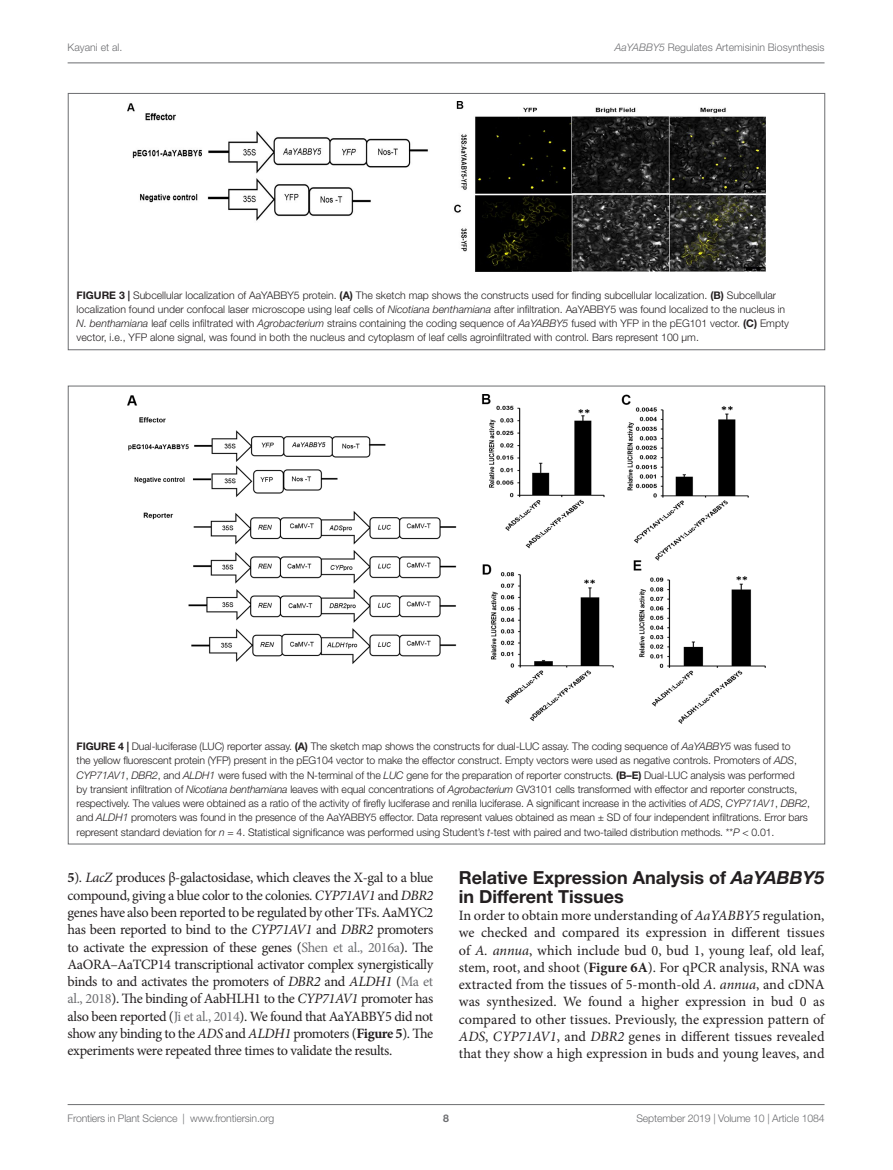
<style>
.page{position:relative;width:893px;height:1170px;background:#fff}
.page>*{position:absolute;margin:0;border:0;box-sizing:border-box;transform-origin:0 0}
._2{font:700 18px/18.8px "Helvetica Neue LT Std";color:#231f20}
.T{font:14.25px/17.2px "Minion Pro";letter-spacing:-.025em;color:#231f20;text-align:justify}
.T1{font:14.25px/17.2px "Minion Pro";letter-spacing:.005em;color:#231f20;text-align:justify}
.FC{font:300 10.5px/14.2px "Helvetica Neue LT Std";letter-spacing:-.01em;color:#231f20}
.t1{font:300 10.5px "Helvetica Neue LT Std";letter-spacing:-.015em;color:#6c6d70}
.t2{font:700 10.5px "Helvetica Neue LT Std";color:#6c6d70}
.s1{font-style:italic}
.s2{font-weight:700}
.s3{color:#6c6d70}
</style>
<div class="page">
<hr style="left:68px;top:63px;width:756px;height:1px;background:#6c6d70">
<hr style="left:68px;top:1104px;width:756px;height:1px;background:#6c6d70">
<img style="left:127px;top:102px;width:638px;height:169px">
<div style="left:68px;top:93px;width:757px;height:257px;border:1px solid #6c6d70"></div>
<img style="left:127px;top:394px;width:638px;height:329px">
<p class="t1" style="left:68px;top:41px;width:56px">Kayani et al.</p>
<p class="t1" style="left:615px;top:41px;width:211px"><span class="s1">AaYABBY5</span> Regulates Artemisinin Biosynthesis</p>
<p class="FC" style="left:77px;top:287px;width:714px"><span class="s2">FIGURE 3 |</span> Subcellular localization of AaYABBY5 protein. <span class="s2">(A)</span> The sketch map shows the constructs used for finding subcellular localization. <span class="s2">(B)</span> Subcellular localization found under confocal laser microscope using leaf cells of <span class="s1">Nicotiana benthamiana</span> after infiltration. AaYABBY5 was found localized to the nucleus in <span class="s1">N. benthamiana</span> leaf cells infiltrated with <span class="s1">Agrobacterium</span> strains containing the coding sequence of <span class="s1">AaYABBY5</span> fused with YFP in the pEG101 vector. <span class="s2">(C)</span> Empty vector, i.e., YFP alone signal, was found in both the nucleus and cytoplasm of leaf cells agroinfiltrated with control. Bars represent 100 µm.</p>
<p class="FC" style="left:77px;top:738px;width:735px"><span class="s2">FIGURE 4 |</span> Dual-luciferase (LUC) reporter assay. <span class="s2">(A)</span> The sketch map shows the constructs for dual-LUC assay. The coding sequence of <span class="s1">AaYABBY5</span> was fused to<br>the yellow fluorescent protein (YFP) present in the pEG104 vector to make the effector construct. Empty vectors were used as negative controls. Promoters of <span class="s1">ADS</span>, <span class="s1">CYP71AV1</span>, <span class="s1">DBR2</span>, and <span class="s1">ALDH1</span> were fused with the N-terminal of the <span class="s1">LUC</span> gene for the preparation of reporter constructs. <span class="s2">(B–E)</span> Dual-LUC analysis was performed<br>by transient infiltration of <span class="s1">Nicotiana benthamiana</span> leaves with equal concentrations of <span class="s1">Agrobacterium</span> GV3101 cells transformed with effector and reporter constructs, respectively. The values were obtained as a ratio of the activity of firefly luciferase and renilla luciferase. A significant increase in the activities of <span class="s1">ADS</span>, <span class="s1">CYP71AV1</span>, <span class="s1">DBR2</span>, and <span class="s1">ALDH1</span> promoters was found in the presence of the AaYABBY5 effector. Data represent values obtained as mean ± SD of four independent infiltrations. Error bars represent standard deviation for <span class="s1">n</span> = 4. Statistical significance was performed using Student’s <span class="s1">t</span>-test with paired and two-tailed distribution methods. **<span class="s1">P</span> &lt; 0.01.</p>
<p class="T" style="left:68px;top:869px;width:367px"><span class="s2">5</span>). <span class="s1">LacZ</span> produces β-galactosidase, which cleaves the X-gal to a blue compound, giving a blue color to the colonies. <span class="s1">CYP71AV1</span> and <span class="s1">DBR2 </span>genes have also been reported to be regulated by other TFs. AaMYC2 has been reported to bind to the <span class="s1">CYP71AV1</span> and <span class="s1">DBR2</span> promoters to activate the expression of these genes (<span class="s3">Shen et al., 2016a</span>). The AaORA–AaTCP14 transcriptional activator complex synergistically binds to and activates the promoters of <span class="s1">DBR2</span> and <span class="s1">ALDH1</span> (<span class="s3">Ma et al., 2018</span>). The binding of AabHLH1 to the <span class="s1">CYP71AV1</span> promoter has also been reported (<span class="s3">Ji et al., 2014</span>). We found that AaYABBY5 did not show any binding to the <span class="s1">ADS</span> and <span class="s1">ALDH1</span> promoters (<span class="s2">Figure 5</span>). The experiments were repeated three times to validate the results.</p>
<p class="_2" style="left:459px;top:867px;width:367px">Relative Expression Analysis of <span class="s1">AaYABBY5 </span>in Different Tissues</p>
<p class="T1" style="left:459px;top:906px;width:367px">In order to obtain more understanding of <span class="s1">AaYABBY5</span> regulation, we checked and compared its expression in different tissues of <span class="s1">A. annua</span>, which include bud 0, bud 1, young leaf, old leaf, stem, root, and shoot (<span class="s2">Figure 6A</span>). For qPCR analysis, RNA was extracted from the tissues of 5-month-old <span class="s1">A. annua</span>, and cDNA was synthesized. We found a higher expression in bud 0 as compared to other tissues. Previously, the expression pattern of <span class="s1">ADS</span>, <span class="s1">CYP71AV1</span>, and <span class="s1">DBR2</span> genes in different tissues revealed that they show a high expression in buds and young leaves, and</p>
<p class="t1" style="left:68px;top:1111px;width:208px">Frontiers in Plant Science | www.frontiersin.org</p>
<p class="t2" style="left:443px;top:1111px;width:7px">8</p>
<p class="t1" style="left:636px;top:1111px;width:190px">September 2019 | Volume 10 | Article 1084</p>
</div>
